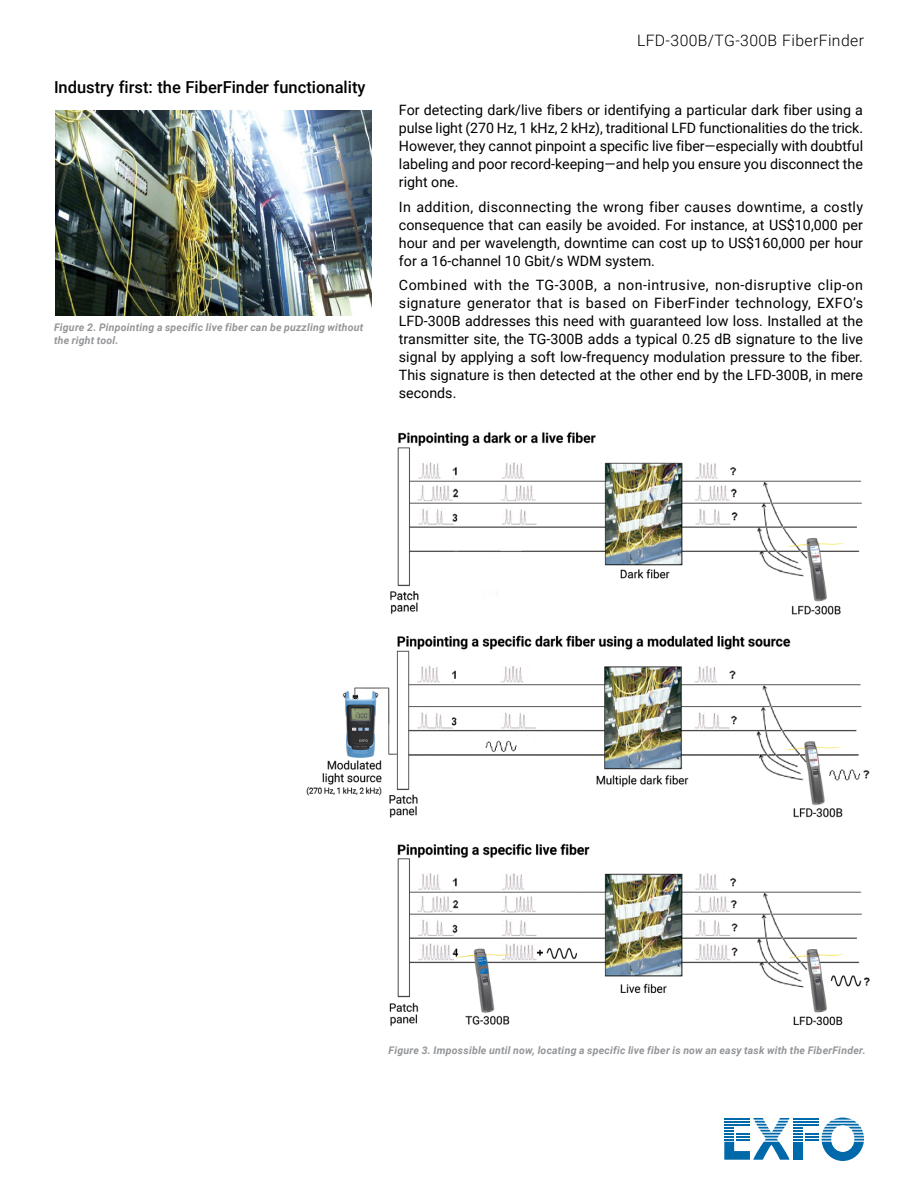
<style>
.page{position:relative;width:918px;height:1188px;background:#fff}
.page>*{position:absolute;margin:0;border:0;box-sizing:border-box;transform-origin:0 0}
.Sous-titre_1{font:500 16.5px "Roboto";color:#000}
.t1{font:300 15.75px "Roboto";letter-spacing:.025em;color:#000}
.Texte{font:14.25px/18px "Roboto";color:#000;text-align:justify}
.Légende_photo{font:italic 700 10.5px/13.5px "Roboto";letter-spacing:.02em;color:#939598}
</style>
<div class="page">
<svg style="left:724px;top:1118px;width:140px;height:43px"></svg>
<hr style="left:724px;top:1124px;width:26px;height:2px;background:#0069aa">
<img style="left:306px;top:635px;width:564px;height:183px">
<img style="left:390px;top:431px;width:472px;height:184px">
<img style="left:389px;top:843px;width:481px;height:183px">
<img style="left:55px;top:110px;width:317px;height:205px">
<p class="Sous-titre_1" style="left:54px;top:76px;width:313px">Industry first: the FiberFinder functionality</p>
<p class="Légende_photo" style="left:54px;top:320px;width:311px">Figure 2. Pinpointing a specific live fiber can be puzzling without the right tool.</p>
<p class="t1" style="left:637px;top:30px;width:228px">LFD-300B/TG-300B FiberFinder</p>
<p class="Texte" style="left:399px;top:100px;width:466px">For detecting dark/live fibers or identifying a particular dark fiber using a pulse light (270 Hz, 1 kHz, 2 kHz), traditional LFD functionalities do the trick.<br>However, they cannot pinpoint a specific live fiber—especially with doubtful labeling and poor record-keeping—and help you ensure you disconnect the right one.</p>
<p class="Texte" style="left:399px;top:197px;width:466px">In addition, disconnecting the wrong fiber causes downtime, a costly consequence that can easily be avoided. For instance, at US$10,000 per hour and per wavelength, downtime can cost up to US$160,000 per hour for a 16-channel 10 Gbit/s WDM system.</p>
<p class="Texte" style="left:399px;top:276px;width:466px">Combined with the TG-300B, a non-intrusive, non-disruptive clip-on signature generator that is based on FiberFinder technology, EXFO’s LFD-300B addresses this need with guaranteed low loss. Installed at the transmitter site, the TG-300B adds a typical 0.25 dB signature to the live signal by applying a soft low-frequency modulation pressure to the fiber.<br>This signature is then detected at the other end by the LFD-300B, in mere seconds.</p>
<p class="Légende_photo" style="left:389px;top:1043px;width:479px">Figure 3. Impossible until now, locating a specific live fiber is now an easy task with the FiberFinder.</p>
</div>
